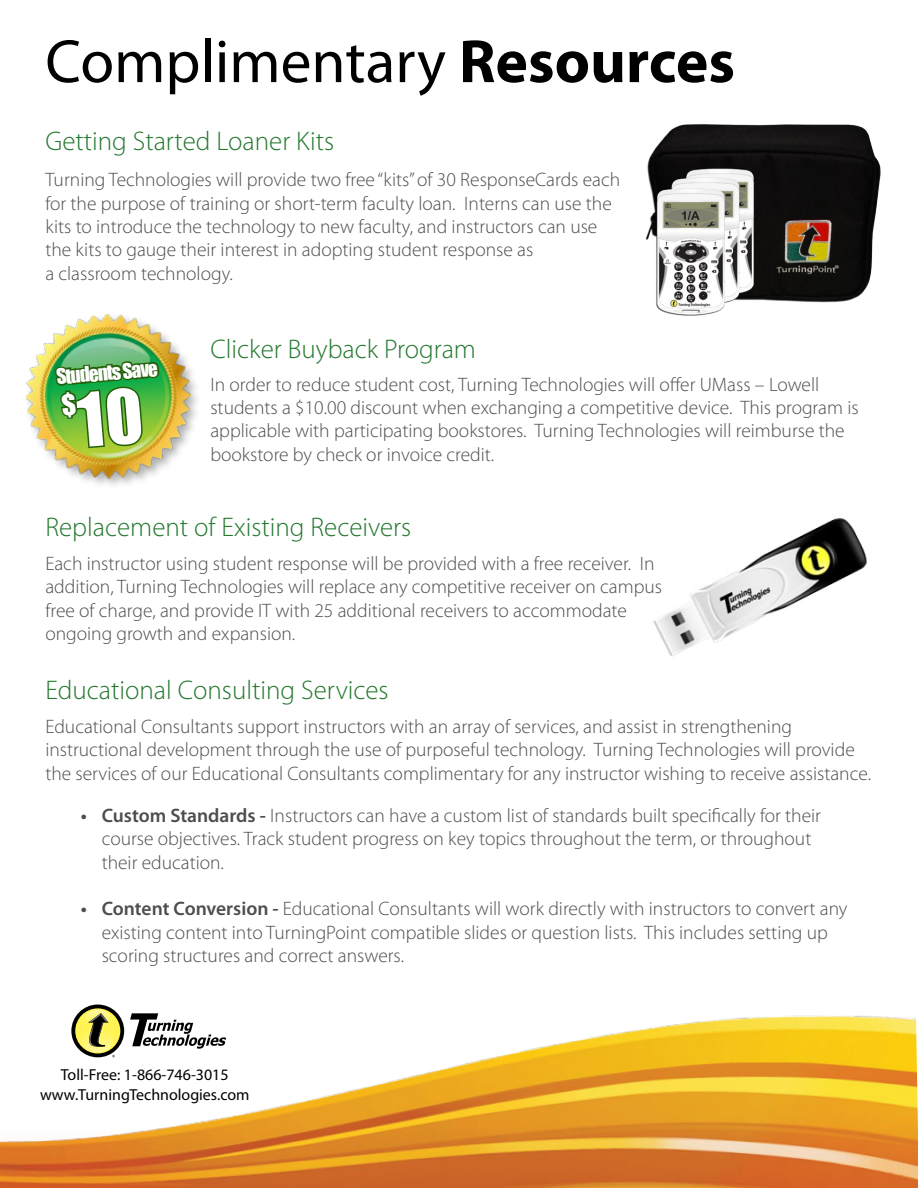
<style>
.page{position:relative;width:918px;height:1188px;background:#fff}
.page>*{position:absolute;margin:0;border:0;box-sizing:border-box;transform-origin:0 0}
.t1{font:61.5px "Myriad Pro";color:#000}
.t2{font:300 27px "Myriad Pro";color:#23772d}
.t3{font:300 19.5px/23.4px "Myriad Pro";color:#4d4d4f}
.t4{font:19.5px "Impact";color:#fff}
.t5{font:15.9px/19.2px "Myriad Pro";color:#000;text-align:center}
.s1{font-weight:700}
.s2{font-weight:600}
</style>
<div class="page">
<img style="left:645px;top:124px;width:236px;height:192px">
<img style="left:0;top:1004px;width:918px;height:184px">
<svg style="left:71px;top:1005px;width:53px;height:52px"></svg>
<div style="left:75px;top:1008px;width:45px;height:45px;background:#fff453;border-radius:50%"></div>
<svg style="left:82px;top:1029px;width:32px;height:23px"></svg>
<svg style="left:85px;top:1010px;width:25px;height:16px"></svg>
<svg style="left:130px;top:1013px;width:96px;height:36px"></svg>
<svg style="left:88px;top:1013px;width:21px;height:34px"></svg>
<img style="left:25px;top:334px;width:172px;height:152px">
<img style="left:653px;top:518px;width:214px;height:139px">
<img style="left:53px;top:314px;width:109px;height:170px">
<h1 class="t1" style="left:45px;top:24px;width:691px">Complimentary <span class="s1">Resources</span></h1>
<h2 class="t2" style="left:45px;top:125px;width:290px">Getting Started Loaner Kits</h2>
<p class="t3" style="left:45px;top:168px;width:576px">Turning Technologies will provide two free “kits” of 30 ResponseCards each for the purpose of training or short-term faculty loan. Interns can use the kits to introduce the technology to new faculty, and instructors can use the kits to gauge their interest in adopting student response as<br>a classroom technology.</p>
<p class="t4" style="left:55px;top:362px;width:103px;rotate:-5deg">Students Save</p>
<h2 class="t2" style="left:210px;top:333px;width:267px">Clicker Buyback Program</h2>
<p class="t3" style="left:210px;top:372px;width:650px">In order to reduce student cost, Turning Technologies will offer UMass – Lowell students a $10.00 discount when exchanging a competitive device. This program is applicable with participating bookstores. Turning Technologies will reimburse the bookstore by check or invoice credit.</p>
<h2 class="t2" style="left:45px;top:510px;width:367px">Replacement of Existing Receivers</h2>
<p class="t3" style="left:45px;top:551px;width:618px">Each instructor using student response will be provided with a free receiver. In addition, Turning Technologies will replace any competitive receiver on campus free of charge, and provide IT with 25 additional receivers to accommodate ongoing growth and expansion.</p>
<h2 class="t2" style="left:45px;top:673px;width:345px">Educational Consulting Services</h2>
<p class="t3" style="left:45px;top:714px;width:827px">Educational Consultants support instructors with an array of services, and assist in strengthening instructional development through the use of purposeful technology. Turning Technologies will provide the services of our Educational Consultants complimentary for any instructor wishing to receive assistance.</p>
<p class="t3" style="left:102px;top:803px;width:721px;text-indent:-21px"><span class="s2">• Custom Standards -</span> Instructors can have a custom list of standards built specifically for their course objectives. Track student progress on key topics throughout the term, or throughout their education.</p>
<p class="t3" style="left:102px;top:897px;width:747px;text-indent:-21px"><span class="s2">• Content Conversion -</span> Educational Consultants will work directly with instructors to convert any existing content into TurningPoint compatible slides or question lists. This includes setting up scoring structures and correct answers.</p>
<p class="t5" style="left:40px;top:1065px;width:211px">Toll-Free: 1-866-746-3015 www.TurningTechnologies.com</p>
</div>
